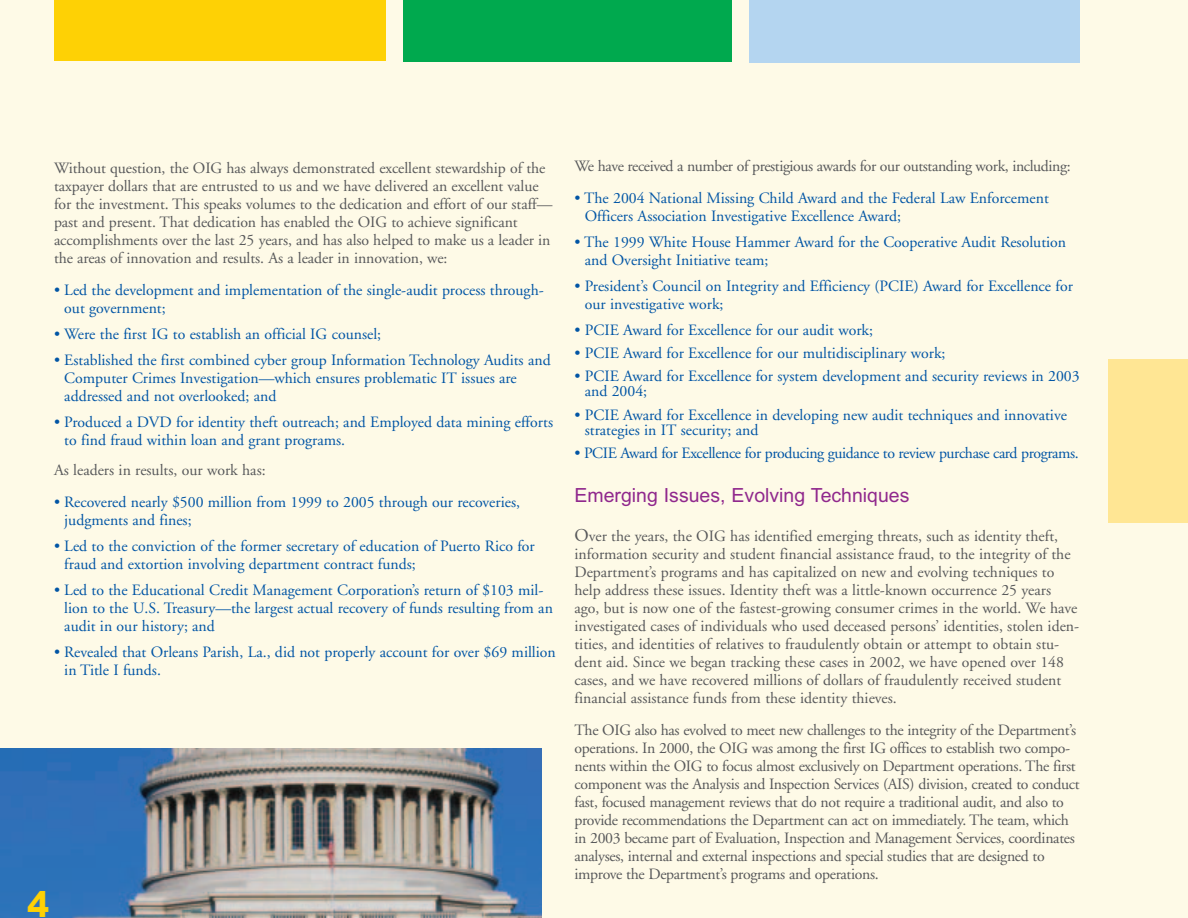
<style>
.page{position:relative;width:1188px;height:918px;background:#fff}
.page>*{position:absolute;margin:0;border:0;box-sizing:border-box;transform-origin:0 0}
.t1{font:800 36px "Arial";color:#fed105}
.t2{font:19.5px "Arial";color:#90288d}
.t3{font:15.75px/18px "Adobe Garamond";letter-spacing:-.005em;color:#57585a}
.t4{font:15.75px/18px "Adobe Garamond";color:#0155a5}
.t5{font:15.75px "Adobe Garamond";letter-spacing:-.025em;color:#57585a}
.t6{font:15.75px "Adobe Garamond";letter-spacing:-.025em;color:#0155a5}
.s1{font-size:18px}
</style>
<div class="page">
<div style="left:1181px;top:0;width:7px;height:918px;background:#fefae7"></div>
<div style="left:0;top:0;width:1186px;height:918px;background:#fefae7"></div>
<img style="left:0;top:748px;width:541px;height:170px">
<div style="left:749px;top:0;width:331px;height:63px;background:#b4d5f0"></div>
<div style="left:403px;top:0;width:329px;height:62px;background:#00a94e"></div>
<div style="left:54px;top:0;width:331px;height:61px;background:#fed105"></div>
<div style="left:1108px;top:359px;width:80px;height:164px;background:#ffe694"></div>
<p class="t3" style="left:54px;top:161px;width:500px">Without question, the OIG has always demonstrated excellent stewardship of the taxpayer dollars that are entrusted to us and we have delivered an excellent value for the investment. This speaks volumes to the dedication and effort of our staff— past and present. That dedication has enabled the OIG to achieve significant accomplishments over the last 25 years, and has also helped to make us a leader in the areas of innovation and results. As a leader in innovation, we:</p>
<p class="t4" style="left:64px;top:282px;width:481px;text-indent:-10px">• Led the development and implementation of the single-audit process through&shy;out government;</p>
<p class="t4" style="left:54px;top:326px;width:329px">• Were the first IG to establish an official IG counsel;</p>
<p class="t4" style="left:64px;top:352px;width:488px;text-indent:-10px">• Established the first combined cyber group Information Technology Audits and<br>Computer Crimes Investigation—which ensures problematic IT issues are addressed and not overlooked; and</p>
<p class="t4" style="left:64px;top:415px;width:490px;text-indent:-10px">• Produced a DVD for identity theft outreach; and Employed data mining efforts to find fraud within loan and grant programs.</p>
<p class="t3" style="left:54px;top:463px;width:213px">As leaders in results, our work has:</p>
<p class="t4" style="left:64px;top:494px;width:457px;text-indent:-10px">• Recovered nearly $500 million from 1999 to 2005 through our recoveries, judgments and fines;</p>
<p class="t4" style="left:64px;top:538px;width:472px;text-indent:-10px">• Led to the conviction of the former secretary of education of Puerto Rico for fraud and extortion involving department contract funds;</p>
<p class="t4" style="left:64px;top:582px;width:490px;text-indent:-10px">• Led to the Educational Credit Management Corporation’s return of $103 mil&shy;lion to the U.S. Treasury—the largest actual recovery of funds resulting from an audit in our history; and</p>
<p class="t4" style="left:64px;top:644px;width:493px;text-indent:-10px">• Revealed that Orleans Parish, La., did not properly account for over $69 million in Title I funds.</p>
<h1 class="t1" style="left:27px;top:883px;width:24px">4</h1>
<p class="t5" style="left:574px;top:160px;width:498px">We have received a number of prestigious awards for our outstanding work, including:</p>
<p class="t4" style="left:585px;top:190px;width:466px;text-indent:-10px">• The 2004 National Missing Child Award and the Federal Law Enforcement<br>Officers Association Investigative Excellence Award;</p>
<p class="t4" style="left:585px;top:234px;width:483px;text-indent:-10px">• The 1999 White House Hammer Award for the Cooperative Audit Resolution and Oversight Initiative team;</p>
<p class="t4" style="left:585px;top:279px;width:490px;text-indent:-10px">• President’s Council on Integrity and Efficiency (PCIE) Award for Excellence for our investigative work;</p>
<p class="t4" style="left:574px;top:323px;width:300px">• PCIE Award for Excellence for our audit work;</p>
<p class="t4" style="left:574px;top:346px;width:373px">• PCIE Award for Excellence for our multidisciplinary work;</p>
<p class="t4" style="left:585px;top:370px;width:496px;line-height:15px;text-indent:-10px">• PCIE Award for Excellence for system development and security reviews in 2003 and 2004;</p>
<p class="t4" style="left:585px;top:408px;width:484px;line-height:15px;text-indent:-10px">• PCIE Award for Excellence in developing new audit techniques and innovative strategies in IT security; and</p>
<p class="t6" style="left:574px;top:446px;width:506px">• PCIE Award for Excellence for producing guidance to review purchase card programs.</p>
<p class="t2" style="left:574px;top:484px;width:337px">Emerging Issues, Evolving Techniques</p>
<p class="t3" style="left:574px;top:529px;width:506px"><span class="s1">O</span>ver the years, the OIG has identified emerging threats, such as identity theft, information security and student financial assistance fraud, to the integrity of the Department’s programs and has capitalized on new and evolving techniques to help address these issues. Identity theft was a little-known occurrence 25 years ago, but is now one of the fastest-growing consumer crimes in the world. We have investigated cases of individuals who used deceased persons’ identities, stolen iden&shy;tities, and identities of relatives to fraudulently obtain or attempt to obtain stu&shy;dent aid. Since we began tracking these cases in 2002, we have opened over 148 cases, and we have recovered millions of dollars of fraudulently received student financial assistance funds from these identity thieves.</p>
<p class="t3" style="left:574px;top:722px;width:507px">The OIG also has evolved to meet new challenges to the integrity of the Department’s operations. In 2000, the OIG was among the first IG offices to establish two compo&shy;nents within the OIG to focus almost exclusively on Department operations. The first component was the Analysis and Inspection Services (AIS) division, created to conduct fast, focused management reviews that do not require a traditional audit, and also to provide recommendations the Department can act on immediately. The team, which in 2003 became part of Evaluation, Inspection and Management Services, coordinates analyses, internal and external inspections and special studies that are designed to improve the Department’s programs and operations.</p>
</div>
